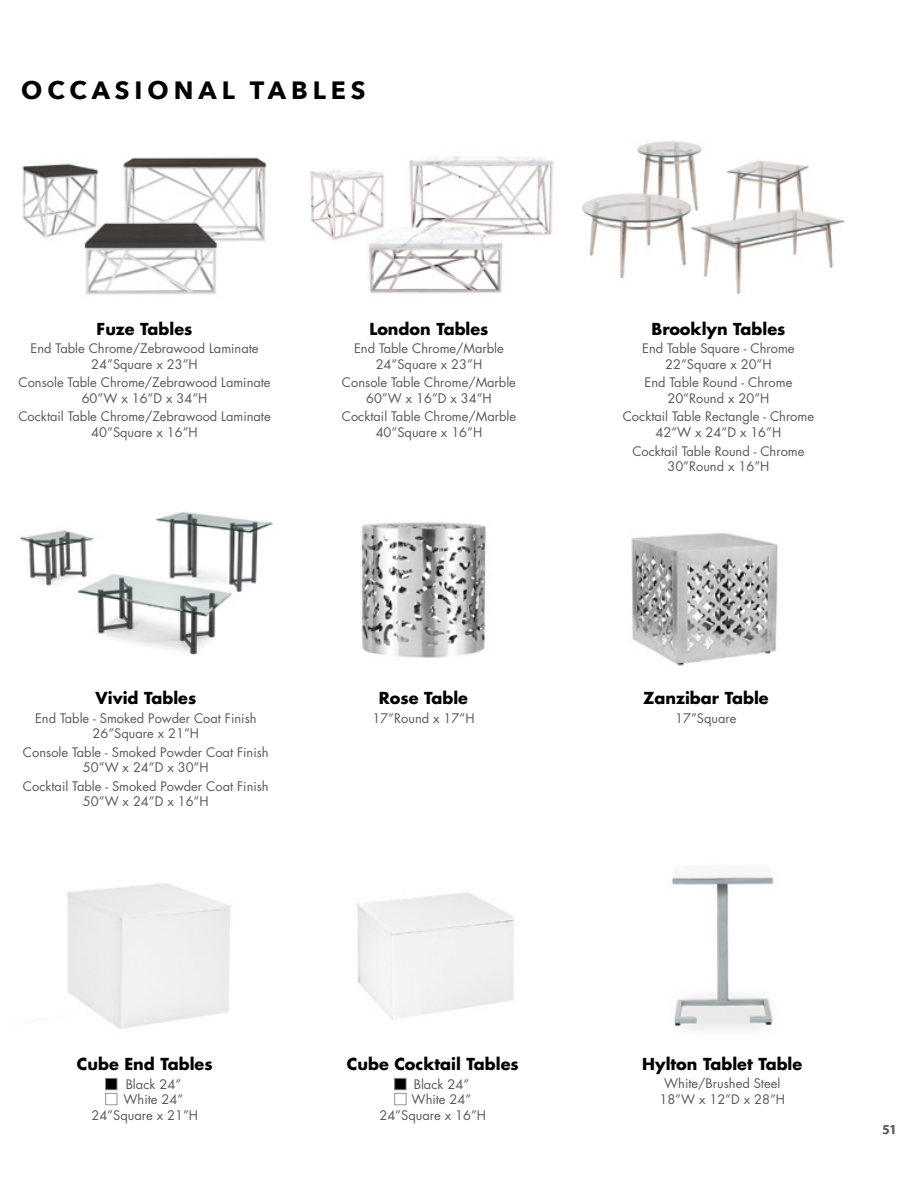
<style>
.page{position:relative;width:918px;height:1188px;background:#fff}
.page>*{position:absolute;margin:0;border:0;box-sizing:border-box;transform-origin:0 0}
.t1{font:700 24.9px "Avenir Next";letter-spacing:.2em;color:#000}
.t2{font:700 16.05px "Futura Std";color:#000}
.t3{font:600 13.5px "Myriad Pro";color:#58595b}
.t4{font:12.9px/15.5px "Futura Std";color:#58595b;text-align:center}
</style>
<div class="page">
<img style="left:361px;top:522px;width:125px;height:136px">
<img style="left:19px;top:511px;width:254px;height:144px">
<img style="left:22px;top:157px;width:245px;height:138px">
<img style="left:310px;top:156px;width:244px;height:137px">
<img style="left:581px;top:141px;width:264px;height:153px">
<img style="left:631px;top:533px;width:147px;height:133px">
<img style="left:67px;top:883px;width:164px;height:146px">
<img style="left:356px;top:892px;width:158px;height:128px">
<div style="left:105px;top:1093px;width:12px;height:12px;border:1px solid #939598"></div>
<div style="left:395px;top:1093px;width:11px;height:12px;border:1px solid #939598"></div>
<div style="left:106px;top:1078px;width:11px;height:12px;background:#000"></div>
<div style="left:105px;top:1078px;width:12px;height:12px;border:1px solid #939598"></div>
<div style="left:395px;top:1078px;width:11px;height:12px;background:#000"></div>
<div style="left:395px;top:1078px;width:11px;height:12px;border:1px solid #939598"></div>
<img style="left:671px;top:874px;width:103px;height:155px">
<h1 class="t1" style="left:21px;top:68px;width:346px">OCCASIONAL TABLES</h1>
<p class="t2" style="left:97px;top:318px;width:97px">Fuze Tables</p>
<p class="t4" style="left:31px;top:341px;width:230px">End Table Chrome/Zebrawood Laminate<br>24”Square x 23”H</p>
<p class="t4" style="left:18px;top:375px;width:254px">Console Table Chrome/Zebrawood Laminate<br>60”W x 16”D x 34”H</p>
<p class="t4" style="left:18px;top:409px;width:254px">Cocktail Table Chrome/Zebrawood Laminate<br>40”Square x 16”H</p>
<p class="t2" style="left:369px;top:318px;width:121px">London Tables</p>
<p class="t4" style="left:354px;top:341px;width:151px">End Table Chrome/Marble<br>24”Square x 23”H</p>
<p class="t4" style="left:342px;top:375px;width:175px">Console Table Chrome/Marble<br>60”W x 16”D x 34”H</p>
<p class="t4" style="left:342px;top:409px;width:176px">Cocktail Table Chrome/Marble<br>40”Square x 16”H</p>
<p class="t2" style="left:95px;top:688px;width:102px">Vivid Tables</p>
<p class="t4" style="left:35px;top:711px;width:223px">End Table - Smoked Powder Coat Finish<br>26”Square x 21”H</p>
<p class="t4" style="left:23px;top:745px;width:247px">Console Table - Smoked Powder Coat Finish<br>50”W x 24”D x 30”H</p>
<p class="t4" style="left:23px;top:779px;width:247px">Cocktail Table - Smoked Powder Coat Finish<br>50”W x 24”D x 16”H</p>
<p class="t2" style="left:379px;top:688px;width:91px">Rose Table</p>
<p class="t4" style="left:372px;top:711px;width:104px">17”Round x 17”H</p>
<p class="t2" style="left:77px;top:1053px;width:137px">Cube End Tables</p>
<p class="t4" style="left:126px;top:1076px;width:57px">Black 24”</p>
<p class="t4" style="left:124px;top:1092px;width:61px">White 24”</p>
<p class="t4" style="left:91px;top:1107px;width:108px">24”Square x 21”H</p>
<p class="t2" style="left:347px;top:1053px;width:174px">Cube Cocktail Tables</p>
<p class="t4" style="left:414px;top:1076px;width:57px">Black 24”</p>
<p class="t4" style="left:412px;top:1092px;width:61px">White 24”</p>
<p class="t4" style="left:379px;top:1107px;width:108px">24”Square x 16”H</p>
<p class="t2" style="left:651px;top:318px;width:135px">Brooklyn Tables</p>
<p class="t4" style="left:642px;top:341px;width:154px">End Table Square - Chrome<br>22”Square x 20”H</p>
<p class="t4" style="left:644px;top:375px;width:149px">End Table Round - Chrome<br>20”Round x 20”H</p>
<p class="t4" style="left:623px;top:409px;width:193px">Cocktail Table Rectangle - Chrome<br>42”W x 24”D x 16”H</p>
<p class="t4" style="left:632px;top:443px;width:174px">Cocktail Table Round - Chrome<br>30”Round x 16”H</p>
<p class="t2" style="left:643px;top:687px;width:127px">Zanzibar Table</p>
<p class="t4" style="left:675px;top:710px;width:63px">17”Square</p>
<p class="t2" style="left:642px;top:1053px;width:162px">Hylton Tablet Table</p>
<p class="t4" style="left:659px;top:1076px;width:127px">White/Brushed Steel<br>18”W x 12”D x 28”H</p>
<p class="t3" style="left:882px;top:1121px;width:16px">51</p>
</div>
